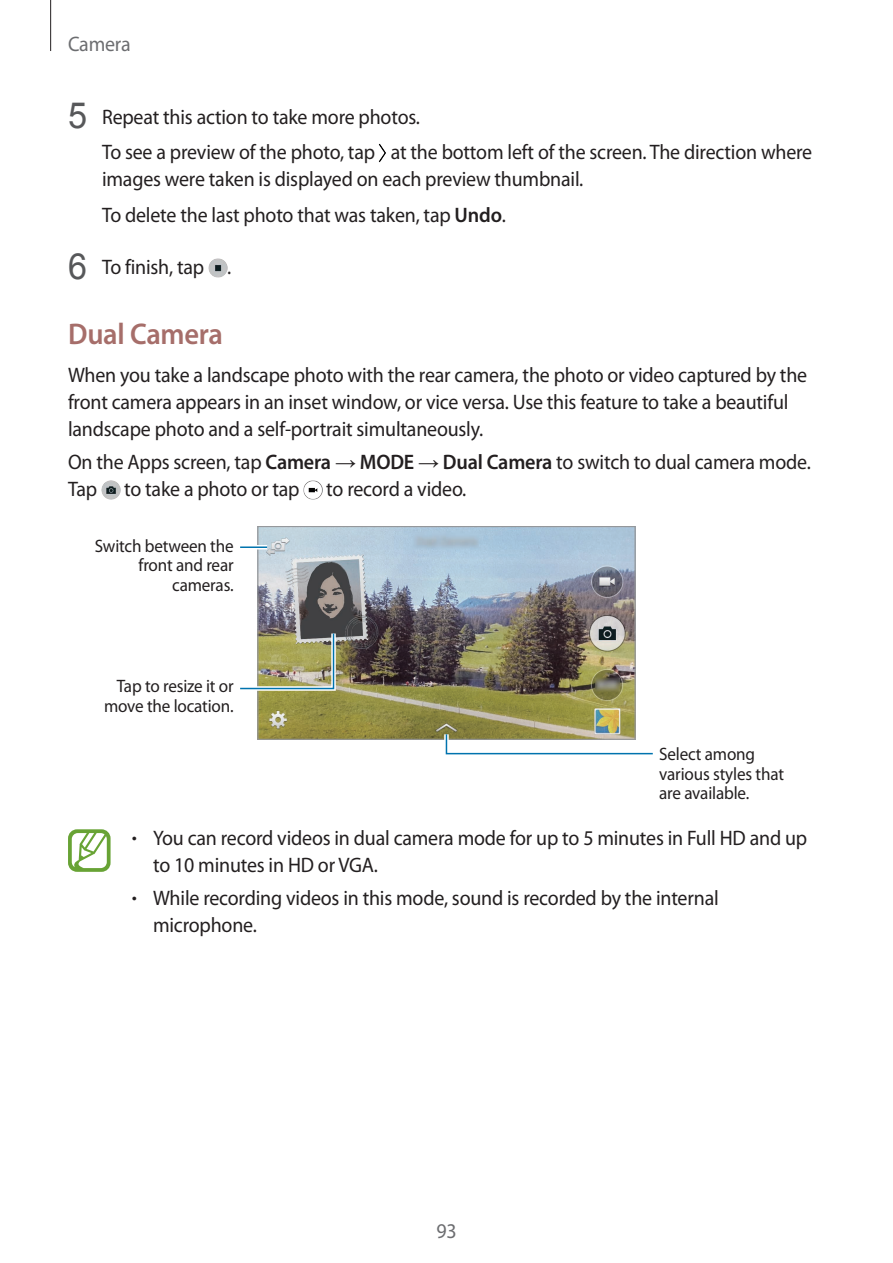
<style>
.page{position:relative;width:893px;height:1263px;background:#fff}
.page>*{position:absolute;margin:0;border:0;box-sizing:border-box;transform-origin:0 0}
.t1{font:600 30px "Myriad Pro";letter-spacing:-.01em;color:#a66e6a;scale:.95 1}
.t2{font:21px/27px "Myriad Pro";letter-spacing:-.01em;color:#231f20;scale:.95 1}
.t3{font:21px "Myriad Pro";letter-spacing:-.01em;color:#6c6d70;scale:.95 1}
.t4{font:18px/19.5px "Myriad Pro";letter-spacing:-.01em;color:#231f20;text-align:right;scale:.95 1}
.s1{font-family:"Arial";font-size:36px;color:#57585a}
.s2{font-weight:600}
.s3{font-family:"Arial"}
.s4{font-weight:300}
</style>
<div class="page">
<hr style="left:50px;top:0;width:1px;height:51px;background:#231f20">
<img style="left:379px;top:143px;width:7px;height:19px">
<img style="left:208px;top:258px;width:19px;height:19px">
<img style="left:101px;top:480px;width:19px;height:19px">
<img style="left:303px;top:480px;width:19px;height:19px">
<img style="left:257px;top:526px;width:379px;height:214px">
<hr style="left:240px;top:545px;width:27px;height:4px;background:#fff">
<hr style="left:240px;top:546px;width:27px;height:2px;background:#0073ae">
<img style="left:240px;top:629px;width:98px;height:64px">
<svg style="left:442px;top:730px;width:211px;height:25px"></svg>
<svg style="left:68px;top:829px;width:43px;height:43px"></svg>
<p class="t3" style="left:68px;top:31px;width:68px">Camera</p>
<p class="t2" style="left:102px;top:99px;width:749px;line-height:35.5px;text-indent:-34px"><span class="s1">5</span> Repeat this action to take more photos.<br>To see a preview of the photo, tap at the bottom left of the screen. The direction where</p>
<p class="t2" style="left:102px;top:161px;width:508px;line-height:35.5px">images were taken is displayed on each preview thumbnail.<br>To delete the last photo that was taken, tap <span class="s2">Undo</span>.</p>
<p class="t2" style="left:68px;top:254px;width:173px"><span class="s1">6</span> To finish, tap .</p>
<h1 class="t1" style="left:68px;top:315px;width:165px">Dual Camera</h1>
<p class="t2" style="left:68px;top:361px;width:780px">When you take a landscape photo with the rear camera, the photo or video captured by the front camera appears in an inset window, or vice versa. Use this feature to take a beautiful landscape photo and a self-portrait simultaneously.</p>
<p class="t2" style="left:68px;top:449px;width:783px">On the Apps screen, tap <span class="s2">Camera</span> <span class="s3">→</span> <span class="s2">MODE</span> <span class="s3">→</span> <span class="s2">Dual Camera</span> to switch to dual camera mode.<br>Tap</p>
<p class="t2" style="left:124px;top:476px;width:186px">to take a photo or tap</p>
<p class="t2" style="left:326px;top:476px;width:149px">to record a video.</p>
<p class="t4" style="left:95px;top:536px;width:148px">Switch between the front and rear cameras.</p>
<p class="t4" style="left:104px;top:676px;width:138px">Tap to resize it or move the location.</p>
<p class="t4" style="left:659px;top:744px;width:133px;text-align:left">Select among various styles that are available.</p>
<p class="t2" style="left:153px;top:824px;width:690px;text-indent:-21px"><span class="s4">•</span> You can record videos in dual camera mode for up to 5 minutes in Full HD and up to 10 minutes in HD or VGA.</p>
<p class="t2" style="left:153px;top:884px;width:597px;text-indent:-21px"><span class="s4">•</span> While recording videos in this mode, sound is recorded by the internal microphone.</p>
<p class="t3" style="left:436px;top:1218px;width:23px">93</p>
</div>
